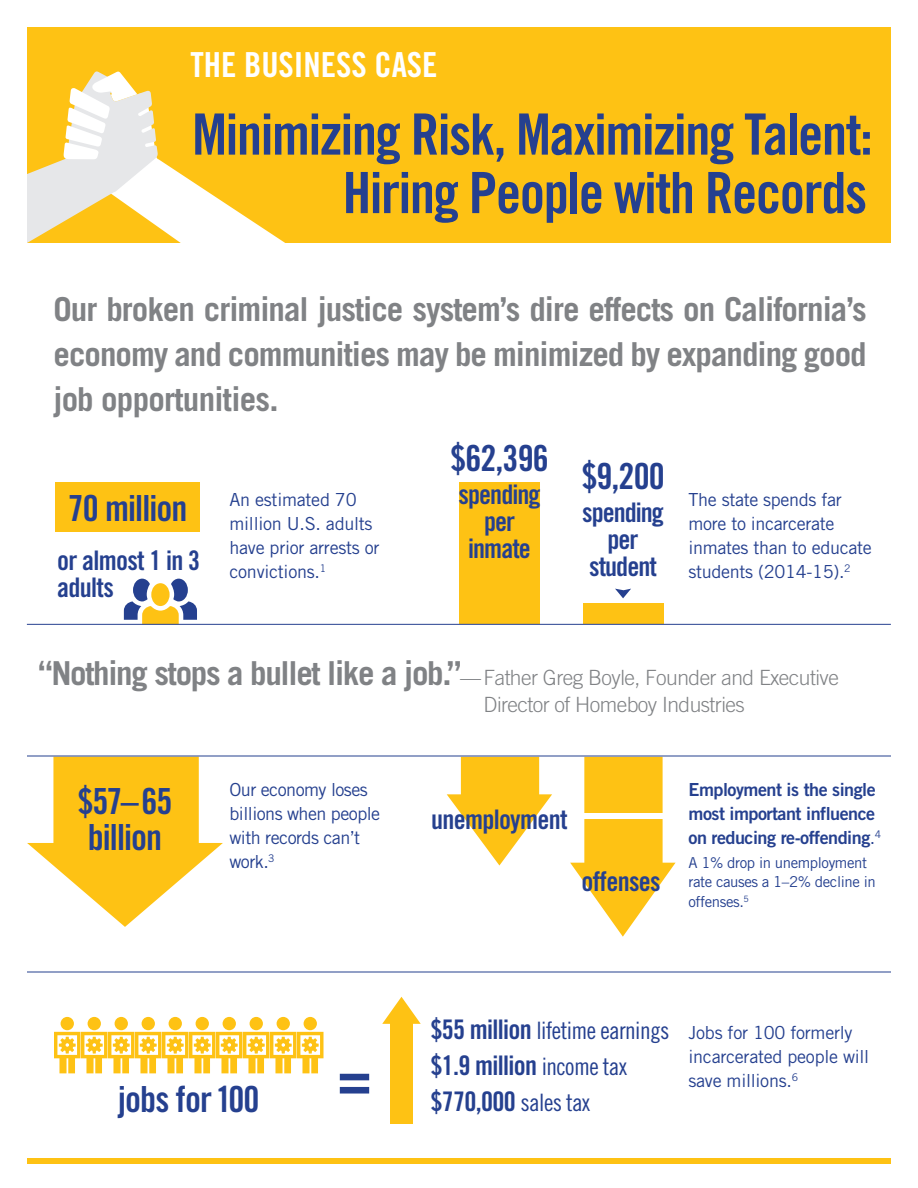
<style>
.page{position:relative;width:918px;height:1188px;background:#fff}
.page>*{position:absolute;margin:0;border:0;box-sizing:border-box;transform-origin:0 0}
.t1{font:57px/58.5px "Trade Gothic Bold Cond Twenty";letter-spacing:-.025em;color:#25408f;text-align:right}
.t2{font:700 54px "Trade Gothic";color:#25408f}
.t3{font:36px/36px "Trade Gothic Bold Cond Twenty";letter-spacing:-.025em;color:#25408f}
.t4{font:34.5px "Trade Gothic Bold Cond Twenty";color:#fff}
.t5{font:700 33px/45px "Trade Gothic";letter-spacing:-.03em;color:#808285;text-align:justify}
.t6{font:27px/27px "Trade Gothic Bold Cond Twenty";letter-spacing:-.025em;color:#25408f}
.t7{font:24px "Trade Gothic Cond Eighteen";letter-spacing:-.025em;color:#25408f}
.t8{font:300 21px/27px "Trade Gothic";letter-spacing:-.025em;color:#808285}
.t9{font:18px/24px "Trade Gothic";letter-spacing:-.02em;color:#25408f}
.t10{font:18px/24px "Trade Gothic Bold Two";letter-spacing:-.025em;color:#25408f}
.t11{font:15px/19.5px "Trade Gothic";letter-spacing:-.025em;color:#25408f}
.s1{font-weight:700;font-size:33px}
.s2{font-family:"Trade Gothic"}
.s3{font-family:"Trade Gothic Bold Cond Twenty";font-size:27px}
.s4{font-family:"Trade Gothic Cond Eighteen";font-size:24px}
</style>
<div class="page">
<div style="left:27px;top:27px;width:864px;height:216px;background:#fec214"></div>
<svg style="left:27px;top:71px;width:258px;height:172px"></svg>
<div style="left:56px;top:483px;width:144px;height:49px;background:#fec214"></div>
<div style="left:61px;top:1017px;width:13px;height:13px;background:#fec214;border-radius:50%"></div>
<div style="left:88px;top:1017px;width:13px;height:13px;background:#fec214;border-radius:50%"></div>
<div style="left:115px;top:1017px;width:13px;height:13px;background:#fec214;border-radius:50%"></div>
<div style="left:142px;top:1017px;width:13px;height:13px;background:#fec214;border-radius:50%"></div>
<div style="left:169px;top:1017px;width:13px;height:13px;background:#fec214;border-radius:50%"></div>
<div style="left:196px;top:1017px;width:13px;height:13px;background:#fec214;border-radius:50%"></div>
<div style="left:223px;top:1017px;width:13px;height:13px;background:#fec214;border-radius:50%"></div>
<div style="left:250px;top:1017px;width:13px;height:13px;background:#fec214;border-radius:50%"></div>
<div style="left:277px;top:1017px;width:13px;height:13px;background:#fec214;border-radius:50%"></div>
<div style="left:304px;top:1017px;width:13px;height:13px;background:#fec214;border-radius:50%"></div>
<svg style="left:54px;top:1032px;width:270px;height:41px"></svg>
<svg style="left:27px;top:757px;width:196px;height:170px"></svg>
<div style="left:72px;top:784px;width:106px;height:86px;background:#fec214"></div>
<svg style="left:124px;top:579px;width:73px;height:45px"></svg>
<div style="left:583px;top:603px;width:81px;height:21px;background:#fec214"></div>
<div style="left:459px;top:483px;width:81px;height:141px;background:#fec214"></div>
<svg style="left:615px;top:589px;width:16px;height:9px"></svg>
<div style="left:27px;top:1158px;width:864px;height:6px;background:#fec214"></div>
<div style="left:390px;top:1023px;width:23px;height:100px;background:#fec214"></div>
<svg style="left:382px;top:997px;width:39px;height:27px"></svg>
<svg style="left:447px;top:757px;width:105px;height:109px"></svg>
<svg style="left:570px;top:757px;width:106px;height:180px"></svg>
<div style="left:578px;top:813px;width:92px;height:6px;background:#fff"></div>
<hr style="left:27px;top:756px;width:864px;height:1px;background:#25408f">
<hr style="left:27px;top:972px;width:864px;height:1px;background:#25408f">
<hr style="left:27px;top:624px;width:864px;height:1px;background:#25408f">
<h3 class="t4" style="left:190px;top:44px;width:249px">THE BUSINESS CASE</h3>
<h1 class="t1" style="left:192px;top:105px;width:682px">Minimizing Risk, Maximizing Talent:<br>Hiring People with Records</h1>
<h3 class="t5" style="left:54px;top:286px;width:815px">Our broken criminal justice system’s dire effects on California’s economy and communities may be minimized by expanding good job opportunities.</h3>
<h3 class="t3" style="left:68px;top:490px;width:121px">70 million</h3>
<h3 class="t6" style="left:57px;top:547px;width:144px">or almost 1 in 3 adults</h3>
<h3 class="t3" style="left:450px;top:440px;width:100px">$62,396</h3>
<h3 class="t6" style="left:459px;top:481px;width:83px;text-align:center">spending per inmate</h3>
<h3 class="t3" style="left:581px;top:458px;width:85px">$9,200</h3>
<h3 class="t6" style="left:582px;top:498px;width:83px;text-align:center">spending per student</h3>
<p class="t9" style="left:230px;top:487px;width:152px">An estimated 70 million U.S. adults have prior arrests or convictions.<sup>1</sup></p>
<p class="t9" style="left:689px;top:487px;width:185px">The state spends far more to incarcerate inmates than to educate students (2014-15).<sup>2</sup></p>
<p class="t8" style="left:484px;top:664px;width:357px;text-indent:-445px"><span class="s1">“Nothing stops a bullet like a job.”</span>— Father Greg Boyle, Founder and Executive<br>Director of Homeboy Industries</p>
<h3 class="t3" style="left:77px;top:783px;width:97px">$57–65 billion</h3>
<p class="t9" style="left:230px;top:777px;width:152px">Our economy loses billions when people with records can’t work.<sup>3</sup></p>
<h3 class="t3" style="left:118px;top:1081px;width:143px">jobs for100</h3>
<h2 class="t2" style="left:338px;top:1046px;width:34px">=</h2>
<h3 class="t6" style="left:431px;top:806px;width:138px">unemployment</h3>
<h3 class="t6" style="left:582px;top:868px;width:81px">offenses</h3>
<p class="t10" style="left:689px;top:777px;width:194px">Employment is the single most important influence on reducing re-offending<span class="s2">.</span><sup>4</sup></p>
<p class="t11" style="left:688px;top:853px;width:189px">A 1% drop in unemployment rate causes a 1–2% decline in offenses.<sup>5</sup></p>
<h3 class="t7" style="left:431px;top:1016px;width:240px"><span class="s3">$55 million</span> lifetime earnings</h3>
<h3 class="t6" style="left:431px;top:1047px;width:198px;line-height:36px">$1.9 million <span class="s4">income tax </span>$770,000 <span class="s4">sales tax</span></h3>
<p class="t9" style="left:688px;top:1020px;width:182px">Jobs for 100 formerly incarcerated people will save millions.<sup>6</sup></p>
</div>
